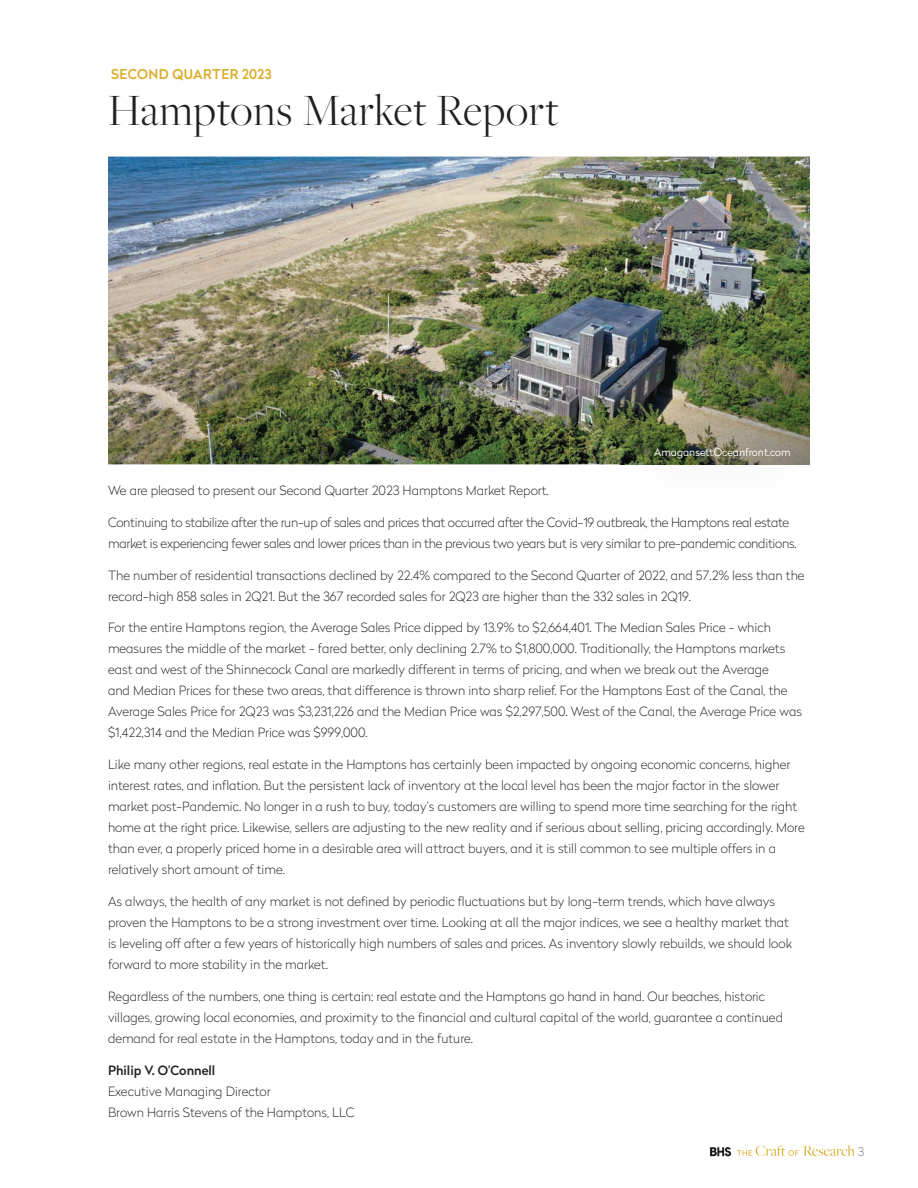
<style>
.page{position:relative;width:918px;height:1188px;background:#fff}
.page>*{position:absolute;margin:0;border:0;box-sizing:border-box;transform-origin:0 0}
.t1{font:300 46.5px "Freight Big Pro";letter-spacing:.02em;color:#231f20}
.t2{font:500 13.5px "Radikal";letter-spacing:.03em;color:#d9ac27}
.t3{font:100 12.75px/21px "Radikal";color:#231f20}
.t4{font:100 12.75px/21px "Radikal";letter-spacing:-.02em;color:#231f20}
.t5{font:500 12.75px "Radikal";color:#231f20}
.t6{font:100 12px "Radikal";color:#231f20}
.t7{font:300 10.5px "Radikal";color:#fff}
</style>
<div class="page">
<svg style="left:710px;top:1147px;width:21px;height:9px"></svg>
<svg style="left:737px;top:1145px;width:118px;height:11px"></svg>
<img style="left:108px;top:157px;width:702px;height:307px">
<img style="left:569px;top:255px;width:145px;height:105px">
<img style="left:714px;top:255px;width:96px;height:151px">
<img style="left:569px;top:360px;width:96px;height:104px">
<img style="left:665px;top:360px;width:49px;height:46px">
<img style="left:620px;top:464px;width:190px;height:1px">
<img style="left:620px;top:406px;width:190px;height:58px">
<p class="t2" style="left:111px;top:64px;width:162px">SECOND QUARTER 2023</p>
<h1 class="t1" style="left:108px;top:80px;width:452px">Hamptons Market Report</h1>
<p class="t7" style="left:654px;top:445px;width:138px">AmagansettOceanfront.com</p>
<p class="t3" style="left:108px;top:479px;width:442px">We are pleased to present our Second Quarter 2023 Hamptons Market Report.</p>
<p class="t4" style="left:108px;top:511px;width:690px">Continuing to stabilize after the run-up of sales and prices that occurred after the Covid-19 outbreak, the Hamptons real estate market is experiencing fewer sales and lower prices than in the previous two years but is very similar to pre-pandemic conditions.</p>
<p class="t3" style="left:108px;top:564px;width:698px">The number of residential transactions declined by 22.4% compared to the Second Quarter of 2022, and 57.2% less than the record-high 858 sales in 2Q21. But the 367 recorded sales for 2Q23 are higher than the 332 sales in 2Q19.</p>
<p class="t3" style="left:108px;top:617px;width:696px">For the entire Hamptons region, the Average Sales Price dipped by 13.9% to $2,664,401. The Median Sales Price - which measures the middle of the market - fared better, only declining 2.7% to $1,800,000. Traditionally, the Hamptons markets east and west of the Shinnecock Canal are markedly different in terms of pricing, and when we break out the Average<br>and Median Prices for these two areas, that difference is thrown into sharp relief. For the Hamptons East of the Canal, the Average Sales Price for 2Q23 was $3,231,226 and the Median Price was $2,297,500. West of the Canal, the Average Price was $1,422,314 and the Median Price was $999,000.</p>
<p class="t3" style="left:108px;top:754px;width:698px">Like many other regions, real estate in the Hamptons has certainly been impacted by ongoing economic concerns, higher interest rates, and inflation. But the persistent lack of inventory at the local level has been the major factor in the slower market post-Pandemic. No longer in a rush to buy, today’s customers are willing to spend more time searching for the right home at the right price. Likewise, sellers are adjusting to the new reality and if serious about selling, pricing accordingly. More than ever, a properly priced home in a desirable area will attract buyers, and it is still common to see multiple offers in a relatively short amount of time.</p>
<p class="t3" style="left:108px;top:890px;width:686px">As always, the health of any market is not defined by periodic fluctuations but by long-term trends, which have always proven the Hamptons to be a strong investment over time. Looking at all the major indices, we see a healthy market that is leveling off after a few years of historically high numbers of sales and prices. As inventory slowly rebuilds, we should look forward to more stability in the market.</p>
<p class="t3" style="left:108px;top:985px;width:677px">Regardless of the numbers, one thing is certain: real estate and the Hamptons go hand in hand. Our beaches, historic villages, growing local economies, and proximity to the financial and cultural capital of the world, guarantee a continued demand for real estate in the Hamptons, today and in the future.</p>
<p class="t5" style="left:108px;top:1061px;width:109px">Philip V. O’Connell</p>
<p class="t3" style="left:108px;top:1080px;width:248px">Executive Managing Director<br>Brown Harris Stevens of the Hamptons, LLC</p>
<p class="t6" style="left:858px;top:1143px;width:8px">3</p>
</div>
